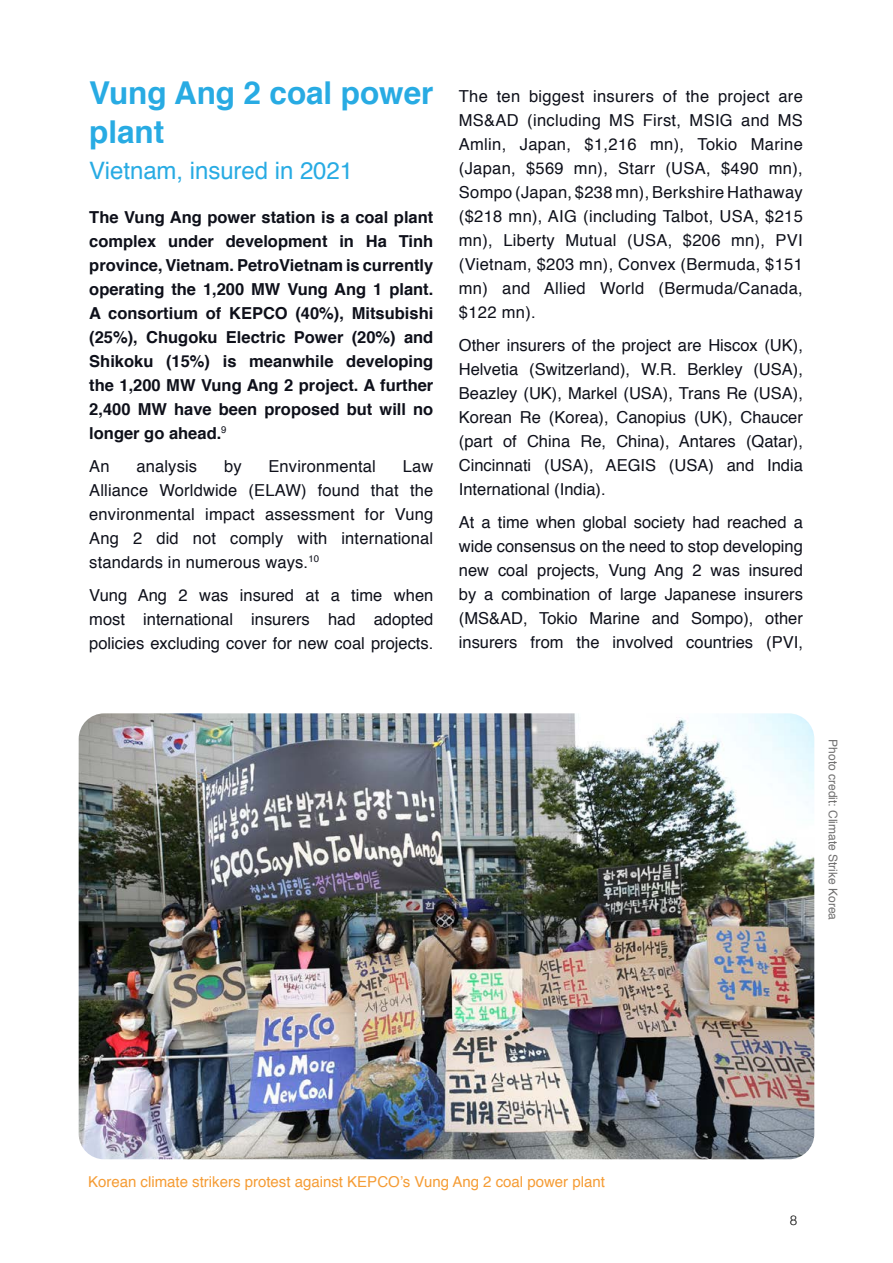
<style>
.page{position:relative;width:893px;height:1263px;background:#fff}
.page>*{position:absolute;margin:0;border:0;box-sizing:border-box;transform-origin:0 0}
.t1{font:700 31.5px/39px "Helvetica";color:#28abe3}
.t2{font:24px "Helvetica";color:#28abe3}
.t3{font:16.5px/24px "Helvetica";color:#0e101a;text-align:justify}
.t4{font:700 16.5px/24px "Helvetica";color:#0e101a;text-align:justify}
.t5{font:15px "Helvetica";color:#f59c35}
.t6{font:300 13.5px "Helvetica";color:#000}
.t7{font:12px "Helvetica";color:#706f6f}
</style>
<div class="page">
<img style="left:79px;top:713px;width:735px;height:446px">
<h1 class="t1" style="left:89px;top:74px;width:346px">Vung Ang 2 coal power plant</h1>
<h2 class="t2" style="left:89px;top:152px;width:265px">Vietnam, insured in 2021</h2>
<p class="t4" style="left:89px;top:205px;width:346px">The Vung Ang power station is a coal plant complex under development in Ha Tinh province, Vietnam. PetroVietnam is currently operating the 1,200 MW Vung Ang 1 plant.<br>A consortium of KEPCO (40%), Mitsubishi (25%), Chugoku Electric Power (20%) and Shikoku (15%) is meanwhile developing the 1,200 MW Vung Ang 2 project. A further 2,400 MW have been proposed but will no longer go ahead.<sup>9</sup></p>
<p class="t3" style="left:89px;top:455px;width:22px">An</p>
<p class="t3" style="left:136px;top:455px;width:62px">analysis</p>
<p class="t3" style="left:224px;top:455px;width:19px">by</p>
<p class="t3" style="left:268px;top:455px;width:109px">Environmental</p>
<p class="t3" style="left:89px;top:455px;width:345px;text-indent:313px">Law Alliance Worldwide (ELAW) found that the environmental impact assessment for Vung Ang 2 did not comply with international standards in numerous ways.<sup>10</sup></p>
<p class="t3" style="left:89px;top:584px;width:346px">Vung Ang 2 was insured at a time when most international insurers had adopted policies excluding cover for new coal projects.</p>
<p class="t3" style="left:459px;top:85px;width:346px">The ten biggest insurers of the project are MS&amp;AD (including MS First, MSIG and MS Amlin, Japan, $1,216 mn), Tokio Marine (Japan, $569 mn), Starr (USA, $490 mn), Sompo (Japan, $238 mn), Berkshire Hathaway ($218 mn), AIG (including Talbot, USA, $215 mn), Liberty Mutual (USA, $206 mn), PVI (Vietnam, $203 mn), Convex (Bermuda, $151 mn) and Allied World (Bermuda/Canada, $122 mn).</p>
<p class="t3" style="left:459px;top:334px;width:346px">Other insurers of the project are Hiscox (UK), Helvetia (Switzerland), W.R. Berkley (USA), Beazley (UK), Markel (USA), Trans Re (USA), Korean Re (Korea), Canopius (UK), Chaucer (part of China Re, China), Antares (Qatar), Cincinnati (USA), AEGIS (USA) and India International (India).</p>
<p class="t3" style="left:459px;top:511px;width:346px">At a time when global society had reached a wide consensus on the need to stop developing new coal projects, Vung Ang 2 was insured by a combination of large Japanese insurers (MS&amp;AD, Tokio Marine and Sompo), other insurers from the involved countries (PVI,</p>
<p class="t7" style="left:842px;top:739px;width:182px;rotate:90deg">Photo credit: Climate Strike Korea</p>
<p class="t5" style="left:88px;top:1170px;width:518px">Korean climate strikers protest against KEPCO’s Vung Ang 2 coal power plant</p>
<p class="t6" style="left:790px;top:1209px;width:9px">8</p>
</div>
